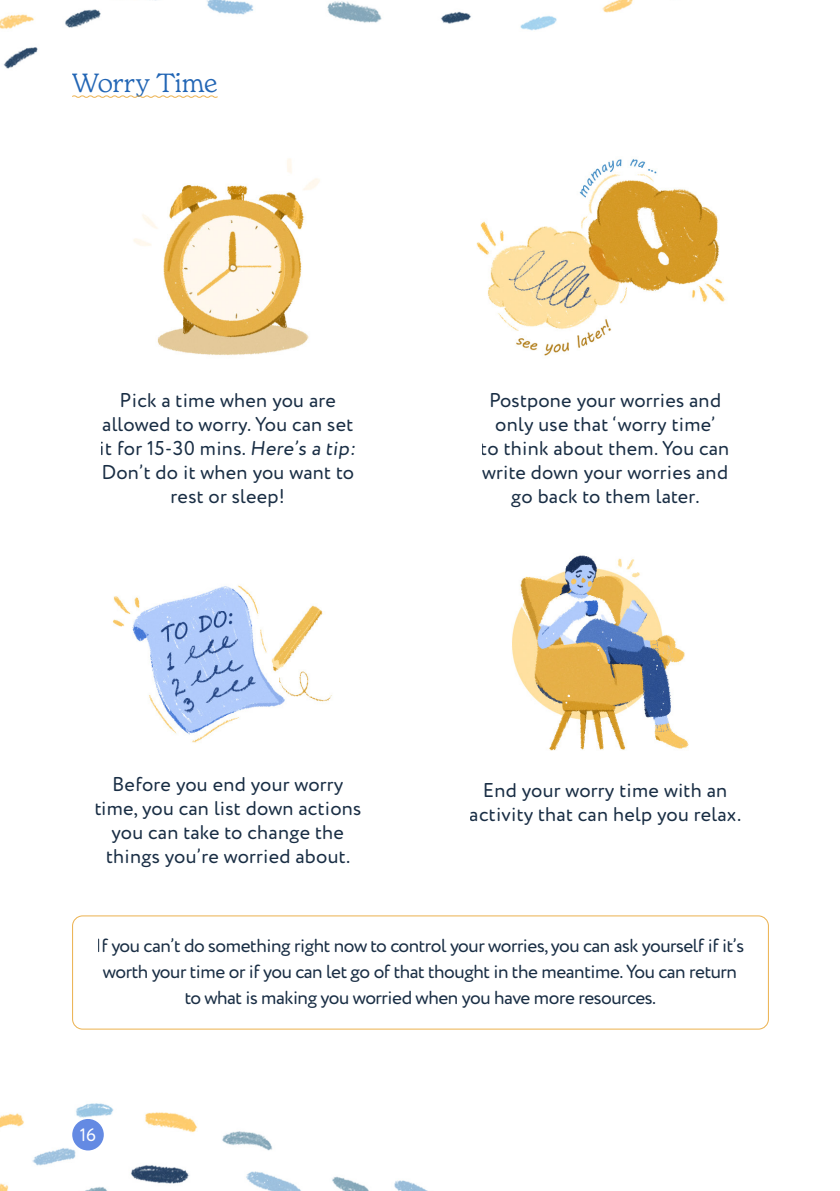
<style>
.page{position:relative;width:840px;height:1191px;background:#fff}
.page>*{position:absolute;margin:0;border:0;box-sizing:border-box;transform-origin:0 0}
.t1{font:300 26px "New Spirit";letter-spacing:-.01em;color:#1d62b3}
.t2{font:20px/24px "Circe Rounded";letter-spacing:.01em;color:#142940;text-align:center}
.t3{font:19px/26px "Circe Rounded";letter-spacing:-.025em;color:#142940;text-align:center}
.t4{font:18px "Circe Rounded";color:#fff}
</style>
<div class="page">
<img style="left:0;top:0;width:769px;height:1191px">
<div style="left:72px;top:1119px;width:32px;height:31px;background:#648ae3;border-radius:50%"></div>
<svg style="left:71px;top:95px;width:147px;height:3px"></svg>
<div style="left:72px;top:915px;width:696px;height:114px;border:1px solid #ebaf49;border-radius:10px"></div>
<h1 class="t1" style="left:72px;top:67px;width:147px">Worry Time</h1>
<p class="t2" style="left:100px;top:389px;width:260px">Pick a time when you are allowed to worry. You can set it for 15-30 mins. Here’s a tip:<br>Don’t do it when you want to rest or sleep!</p>
<p class="t2" style="left:94px;top:773px;width:269px">Before you end your worry time, you can list down actions you can take to change the things you’re worried about.</p>
<p class="t2" style="left:480px;top:389px;width:250px">Postpone your worries and only use that ‘worry time’<br>to think about them. You can write down your worries and go back to them later.</p>
<p class="t2" style="left:469px;top:778px;width:273px">End your worry time with an activity that can help you relax.</p>
<p class="t3" style="left:96px;top:933px;width:649px">If you can’t do something right now to control your worries, you can ask yourself if it’s worth your time or if you can let go of that thought in the meantime. You can return to what is making you worried when you have more resources.</p>
<p class="t4" style="left:80px;top:1124px;width:18px">16</p>
</div>
